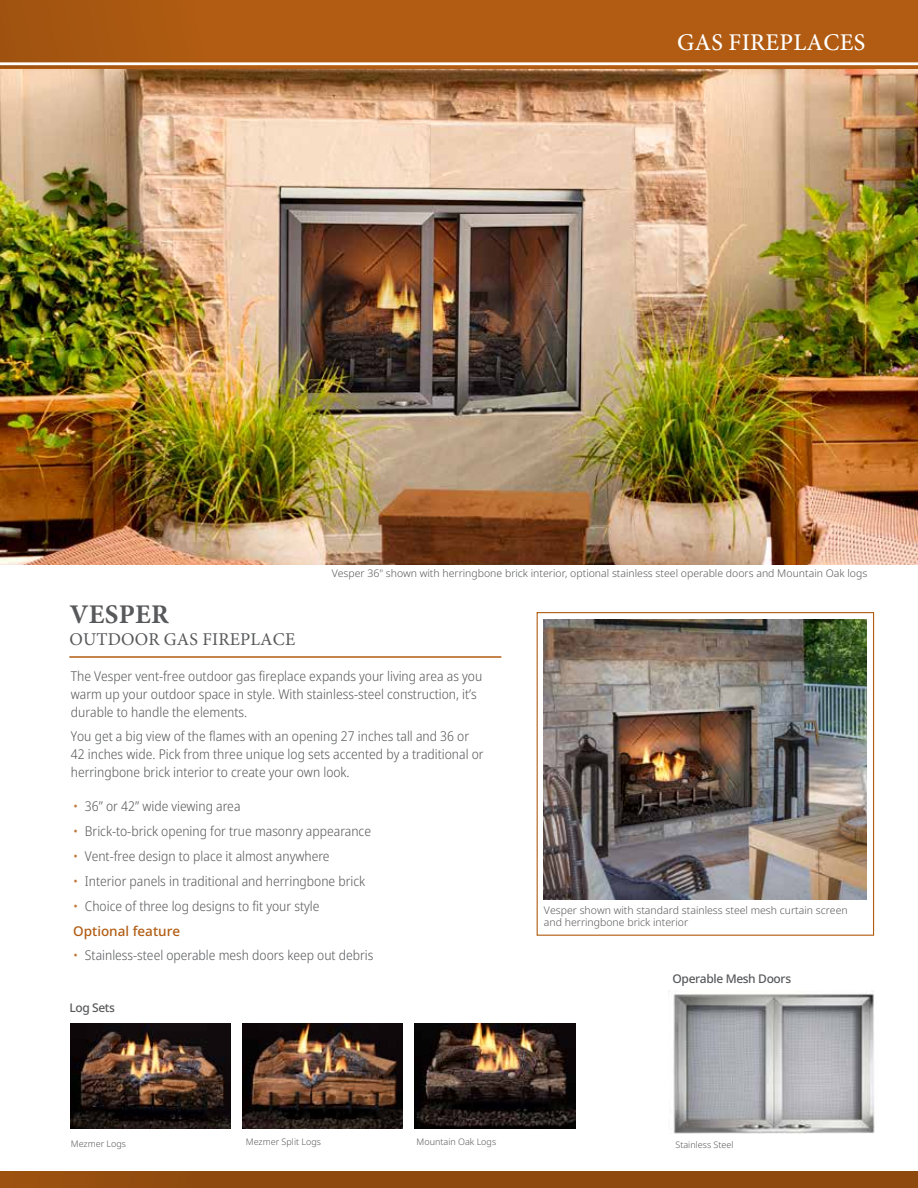
<style>
.page{position:relative;width:918px;height:1188px;background:#fff}
.page>*{position:absolute;margin:0;border:0;box-sizing:border-box;transform-origin:0 0}
.t1{font:700 27px "Minion Pro";letter-spacing:.01em;color:#58595b}
.t2{font:500 24px "Minion Pro";letter-spacing:.01em;color:#fff}
.t3{font:18px "Minion Pro";letter-spacing:.01em;color:#58595b}
.t4{font:300 semi-condensed 13.5px/18px "Noto Sans";color:#58595b}
.t5{font:500 12px "Noto Sans";letter-spacing:-.03em;color:#58595b}
.t6{font:300 10.5px/12.6px "Noto Sans";color:#58595b}
.t7{font:300 9px "Noto Sans";color:#58595b}
.s1{color:#c07537}
.s2{font-weight:500;font-stretch:normal;color:#b15c12}
</style>
<div class="page">
<img style="left:0;top:0;width:1px;height:565px">
<img style="left:1px;top:68px;width:917px;height:497px">
<hr style="left:69px;top:656px;width:432px;height:2px;background:#b15c12">
<img style="left:544px;top:619px;width:323px;height:280px">
<div style="left:537px;top:612px;width:337px;height:324px;border:1px solid #b15c12"></div>
<div style="left:0;top:0;width:918px;height:68px;background:linear-gradient(to right,#aa5811,#b45e12)"></div>
<hr style="left:0;top:62px;width:918px;height:3px;background:#fff">
<div style="left:0;top:1171px;width:918px;height:17px;background:#8e490e"></div>
<img style="left:669px;top:990px;width:206px;height:144px">
<img style="left:415px;top:1024px;width:160px;height:105px">
<img style="left:243px;top:1024px;width:160px;height:105px">
<img style="left:71px;top:1024px;width:160px;height:105px">
<h2 class="t2" style="left:677px;top:26px;width:190px">GAS FIREPLACES</h2>
<h1 class="t1" style="left:69px;top:596px;width:101px">VESPER</h1>
<h3 class="t3" style="left:69px;top:627px;width:227px">OUTDOOR GAS FIREPLACE</h3>
<p class="t6" style="left:332px;top:568px;width:537px">Vesper 36" shown with herringbone brick interior, optional stainless steel operable doors and Mountain Oak logs</p>
<p class="t4" style="left:71px;top:668px;width:413px">The Vesper vent-free outdoor gas fireplace expands your living area as you warm up your outdoor space in style. With stainless-steel construction, it’s durable to handle the elements.</p>
<p class="t4" style="left:71px;top:728px;width:414px">You get a big view of the flames with an opening 27 inches tall and 36 or<br>42 inches wide. Pick from three unique log sets accented by a traditional or herringbone brick interior to create your own look.</p>
<p class="t4" style="left:73px;top:798px;width:169px"><span class="s1">•</span> 36” or 42” wide viewing area</p>
<p class="t4" style="left:73px;top:823px;width:299px"><span class="s1">•</span> Brick-to-brick opening for true masonry appearance</p>
<p class="t4" style="left:73px;top:848px;width:258px"><span class="s1">•</span> Vent-free design to place it almost anywhere</p>
<p class="t4" style="left:73px;top:873px;width:293px"><span class="s1">•</span> Interior panels in traditional and herringbone brick</p>
<p class="t4" style="left:73px;top:894px;width:248px;line-height:25px"><span class="s1">•</span> Choice of three log designs to fit your style<br><span class="s2">Optional feature</span></p>
<p class="t4" style="left:73px;top:947px;width:302px"><span class="s1">•</span> Stainless-steel operable mesh doors keep out debris</p>
<p class="t5" style="left:69px;top:1000px;width:47px">Log Sets</p>
<p class="t6" style="left:544px;top:904px;width:305px">Vesper shown with standard stainless steel mesh curtain screen and herringbone brick interior</p>
<p class="t5" style="left:673px;top:970px;width:120px">Operable Mesh Doors</p>
<p class="t7" style="left:71px;top:1137px;width:57px">Mezmer Logs</p>
<p class="t7" style="left:246px;top:1136px;width:77px">Mezmer Split Logs</p>
<p class="t7" style="left:417px;top:1136px;width:81px">Mountain Oak Logs</p>
<p class="t7" style="left:676px;top:1138px;width:60px">Stainless Steel</p>
</div>
